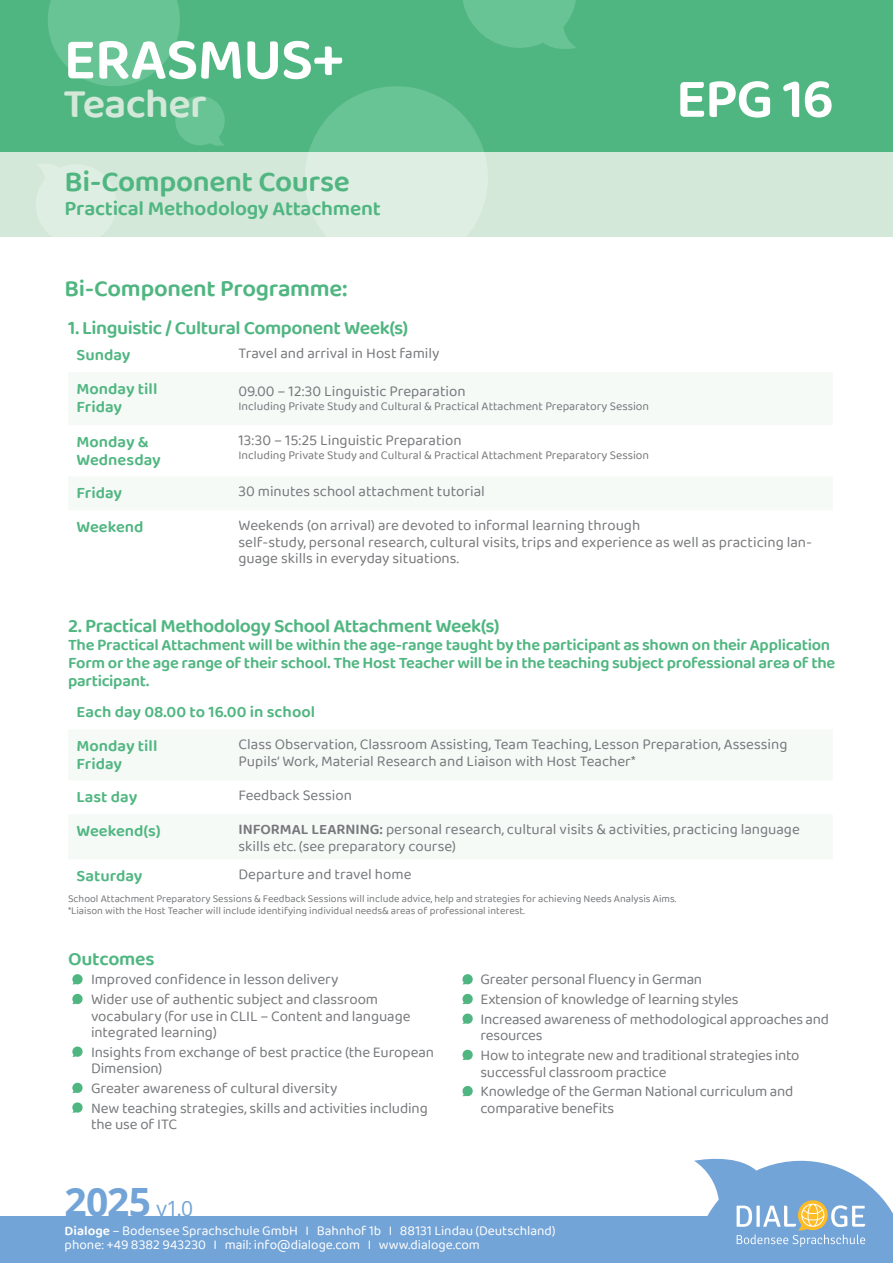
<style>
.page{position:relative;width:893px;height:1263px;background:#fff}
.page>*{position:absolute;margin:0;border:0;box-sizing:border-box;transform-origin:0 0}
.t1{font:600 60px "Baloo 2";letter-spacing:-.02em;color:#fff}
.t2{font:600 57px "Baloo 2";color:#fff}
.t3{font:600 42px "Baloo 2";letter-spacing:-.015em;color:#d3e8d9}
.t4{font:700 39px "Open Sans";color:#73a4d7}
.t5{font:600 30px "Baloo 2";letter-spacing:-.015em;color:#50b681}
.t6{font:600 24px "Baloo 2";letter-spacing:-.01em;color:#50b681}
.t7{font:600 21px "Baloo 2";letter-spacing:-.015em;color:#50b681}
.t8{font:600 19.5px "Baloo 2";letter-spacing:-.02em;color:#50b681}
.t9{font:600 16.5px/18px "Baloo 2";letter-spacing:-.015em;color:#50b681}
.t10{font:15px/16.5px "Baloo 2";letter-spacing:-.005em;color:#76787b}
.t11{font:13.5px/13.5px "Baloo 2";color:#fff}
.t12{font:12px "Baloo 2";color:#76787b}
.t13{font:10.5px/12px "Baloo 2";color:#76787b}
.s1{font-weight:600}
.s2{font-weight:400;font-size:21px}
</style>
<div class="page">
<div style="left:0;top:1216px;width:893px;height:47px;background:#73a4d7"></div>
<svg style="left:694px;top:1158px;width:199px;height:89px"></svg>
<svg style="left:72px;top:974px;width:11px;height:11px"></svg>
<svg style="left:72px;top:993px;width:11px;height:11px"></svg>
<svg style="left:72px;top:1046px;width:11px;height:11px"></svg>
<svg style="left:72px;top:1082px;width:11px;height:11px"></svg>
<svg style="left:72px;top:1102px;width:11px;height:11px"></svg>
<svg style="left:462px;top:974px;width:11px;height:11px"></svg>
<svg style="left:462px;top:993px;width:11px;height:11px"></svg>
<svg style="left:462px;top:1013px;width:11px;height:11px"></svg>
<svg style="left:462px;top:1049px;width:11px;height:11px"></svg>
<svg style="left:462px;top:1086px;width:11px;height:11px"></svg>
<div style="left:0;top:152px;width:893px;height:85px;background:#d3e8d9"></div>
<svg style="left:36px;top:164px;width:80px;height:73px"></svg>
<div style="left:0;top:0;width:893px;height:151px;background:#50b681"></div>
<svg style="left:463px;top:0;width:113px;height:49px"></svg>
<svg style="left:48px;top:0;width:177px;height:146px"></svg>
<svg style="left:305px;top:86px;width:190px;height:151px"></svg>
<h1 class="t1" style="left:64px;top:15px;width:283px">ERASMUS+</h1>
<h3 class="t3" style="left:64px;top:73px;width:145px">Teacher</h3>
<h2 class="t2" style="left:676px;top:57px;width:159px">EPG 16</h2>
<h3 class="t5" style="left:65px;top:159px;width:287px">Bi-Component Course</h3>
<h3 class="t7" style="left:65px;top:193px;width:318px">Practical Methodology Attachment</h3>
<h3 class="t6" style="left:65px;top:270px;width:284px">Bi-Component Programme:</h3>
<h3 class="t8" style="left:68px;top:313px;width:342px">1. Linguistic / Cultural Component Week(s)</h3>
<p class="t9" style="left:77px;top:346px;width:55px">Sunday</p>
<p class="t10" style="left:238px;top:346px;width:203px">Travel and arrival in Host family</p>
<p class="t9" style="left:77px;top:380px;width:82px">Monday till<br>Friday</p>
<p class="t10" style="left:238px;top:384px;width:229px">09.00 – 12:30 Linguistic Preparation</p>
<p class="t12" style="left:238px;top:398px;width:412px">Including Private Study and Cultural &amp; Practical Attachment Preparatory Session</p>
<p class="t9" style="left:77px;top:433px;width:86px">Monday &amp;<br>Wednesday</p>
<p class="t10" style="left:238px;top:433px;width:225px">13:30 – 15:25 Linguistic Preparation</p>
<p class="t12" style="left:238px;top:446px;width:412px">Including Private Study and Cultural &amp; Practical Attachment Preparatory Session</p>
<p class="t9" style="left:77px;top:484px;width:47px">Friday</p>
<p class="t10" style="left:238px;top:484px;width:248px">30 minutes school attachment tutorial</p>
<p class="t9" style="left:77px;top:518px;width:69px">Weekend</p>
<p class="t10" style="left:238px;top:518px;width:575px">Weekends (on arrival) are devoted to informal learning through<br>self-study, personal research, cultural visits, trips and experience as well as practicing lan&shy;guage skills in everyday situations.</p>
<h3 class="t8" style="left:68px;top:612px;width:433px">2. Practical Methodology School Attachment Week(s)</h3>
<p class="t9" style="left:68px;top:637px;width:769px">The Practical Attachment will be within the age-range taught by the participant as shown on their Application<br>Form or the age range of their school. The Host Teacher will be in the teaching subject professional area of the participant.</p>
<p class="t9" style="left:77px;top:695px;width:240px;line-height:34px">Each day 08.00 to 16.00 in school<br>Monday till</p>
<p class="t9" style="left:77px;top:755px;width:47px">Friday</p>
<p class="t10" style="left:238px;top:737px;width:550px">Class Observation, Classroom Assisting, Team Teaching, Lesson Preparation, Assessing<br>Pupils‘ Work, Material Research and Liaison with Host Teacher*</p>
<p class="t9" style="left:77px;top:788px;width:62px">Last day</p>
<p class="t10" style="left:238px;top:788px;width:115px">Feedback Session</p>
<p class="t9" style="left:77px;top:822px;width:86px">Weekend(s)</p>
<p class="t10" style="left:238px;top:822px;width:563px"><span class="s1">INFORMAL LEARNING:</span> personal research, cultural visits &amp; activities, practicing language skills etc. (see preparatory course)</p>
<p class="t9" style="left:77px;top:867px;width:67px">Saturday</p>
<p class="t10" style="left:238px;top:867px;width:174px">Departure and travel home</p>
<p class="t13" style="left:68px;top:893px;width:610px">School Attachment Preparatory Sessions &amp; Feedback Sessions will include advice, help and strategies for achieving Needs Analysis Aims. *Liaison with the Host Teacher will include identifying individual needs&amp; areas of professional interest.</p>
<h3 class="t8" style="left:68px;top:944px;width:88px">Outcomes</h3>
<p class="t10" style="left:91px;top:970px;width:289px;line-height:19.6px">Improved confidence in lesson delivery<br>Wider use of authentic subject and classroom</p>
<p class="t10" style="left:91px;top:1008px;width:321px">vocabulary (for use in CLIL – Content and language integrated learning)</p>
<p class="t10" style="left:91px;top:1044px;width:345px">Insights from exchange of best practice (the European<br>Dimension)</p>
<p class="t10" style="left:91px;top:1079px;width:338px;line-height:19.6px">Greater awareness of cultural diversity<br>New teaching strategies, skills and activities including</p>
<p class="t10" style="left:91px;top:1117px;width:88px">the use of ITC</p>
<h3 class="t4" style="left:65px;top:1175px;width:130px">2025 <span class="s2">v1.0</span></h3>
<p class="t10" style="left:481px;top:970px;width:350px;line-height:19.6px">Greater personal fluency in German<br>Extension of knowledge of learning styles<br>Increased awareness of methodological approaches and</p>
<p class="t10" style="left:481px;top:1026px;width:321px;line-height:19.6px">resources<br>How to integrate new and traditional strategies into</p>
<p class="t10" style="left:481px;top:1062px;width:314px;line-height:19.6px">successful classroom practice<br>Knowledge of the German National curriculum and</p>
<p class="t10" style="left:481px;top:1100px;width:135px">comparative benefits</p>
<p class="t11" style="left:65px;top:1225px;width:492px"><span class="s1">Dialoge</span> – Bodensee Sprachschule GmbH I Bahnhof 1b I 88131 Lindau (Deutschland) phone: +49 8382 943230 I mail: info@dialoge.com I www.dialoge.com</p>
</div>
